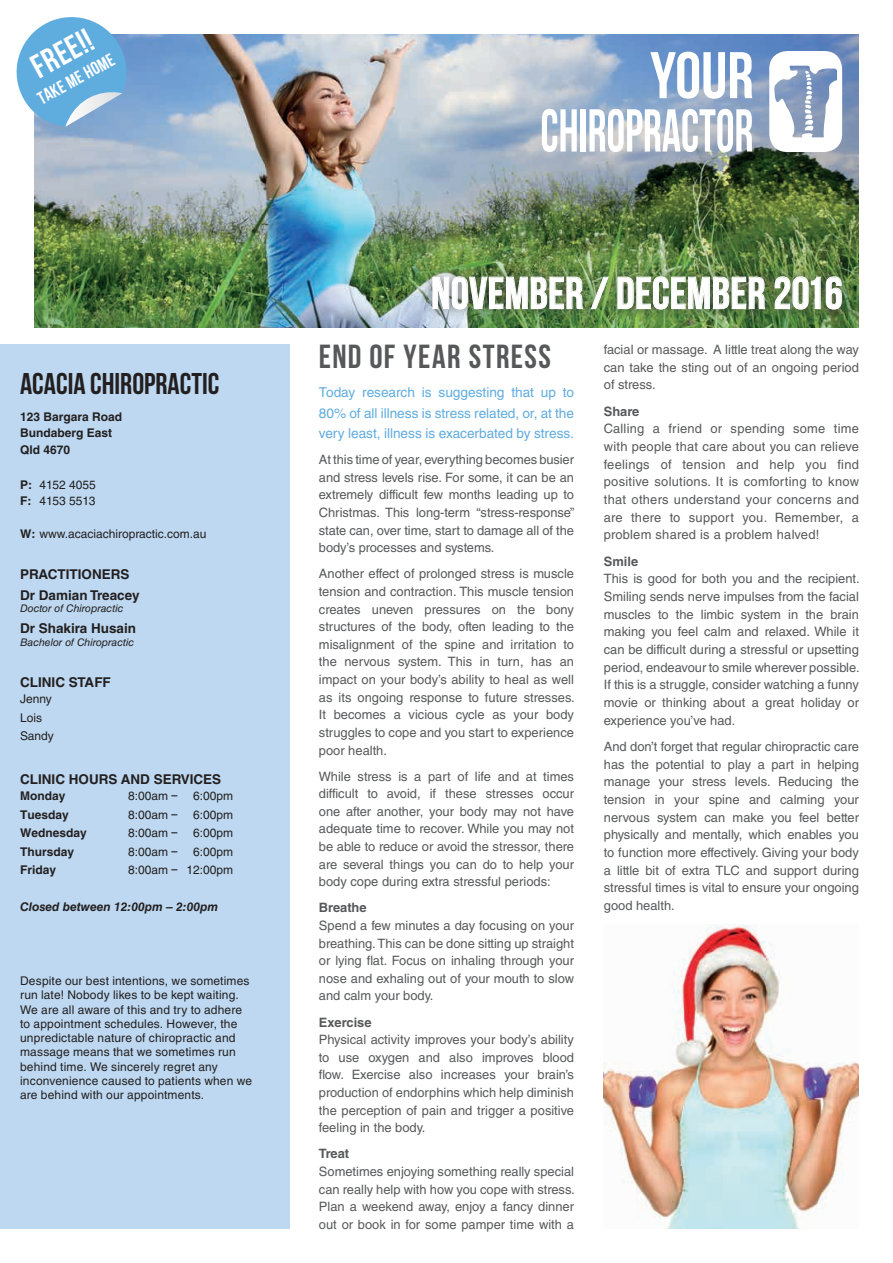
<style>
.page{position:relative;width:893px;height:1263px;background:#fff}
.page>*{position:absolute;margin:0;border:0;box-sizing:border-box;transform-origin:0 0}
.t1{font:45px "Bebas Neue";letter-spacing:.01em;color:#fff}
.t2{font:33.3px "Bebas Neue";letter-spacing:.045em;color:#57585a}
.t3{font:33.3px "Bebas Neue";color:#fff}
.t4{font:30px "Bebas Neue";color:#231f20}
.t5{font:18px "Bebas Neue";color:#fff}
.t6{font:13.65px/20.5px "Helvetica LT Std";letter-spacing:-.005em;color:#5facdf;text-align:justify}
.t7{font:700 13.5px/20.7px "Helvetica LT Std";color:#231f20}
.t8{font:12.9px/17.5px "Helvetica LT Std";color:#57585a;text-align:justify}
.t9{font:700 12.9px "Helvetica LT Std";color:#57585a}
.t10{font:12px/14.2px "Helvetica LT Std";letter-spacing:.01em;color:#231f20}
.t11{font:700 12px/16.4px "Helvetica LT Std";color:#231f20}
.t12{font:italic 700 12px "Helvetica LT Std";color:#231f20}
.t13{font:italic 10.5px "Helvetica LT Std";color:#231f20}
.s1{font-weight:700}
.s2{font-family:"Bebas Neue"}
</style>
<div class="page">
<div style="left:0;top:344px;width:289px;height:885px;background:#bdd8f0"></div>
<img style="left:34px;top:34px;width:825px;height:293px">
<svg style="left:16px;top:17px;width:115px;height:110px"></svg>
<img style="left:604px;top:925px;width:255px;height:304px">
<svg style="left:769px;top:51px;width:73px;height:101px"></svg>
<svg style="left:650px;top:52px;width:102px;height:47px"></svg>
<svg style="left:542px;top:109px;width:35px;height:43px"></svg>
<div style="left:581px;top:109px;width:5px;height:43px;background:#fff"></div>
<svg style="left:589px;top:109px;width:163px;height:43px"></svg>
<div style="left:421px;top:265px;width:432px;height:56px;background:#3e3e3f;opacity:.75"></div>
<svg style="left:433px;top:276px;width:150px;height:33px;background:#86957e"></svg>
<svg style="left:591px;top:277px;width:18px;height:32px"></svg>
<svg style="left:618px;top:276px;width:147px;height:33px;background:#7c906f"></svg>
<svg style="left:775px;top:276px;width:45px;height:33px"></svg>
<svg style="left:826px;top:276px;width:16px;height:33px"></svg>
<h2 class="t3" style="left:25px;top:53px;width:66px;rotate:-29deg">FREE!!</h2>
<h3 class="t5" style="left:34px;top:91px;width:86px;rotate:-29deg">TAKE ME HOME</h3>
<h3 class="t4" style="left:20px;top:367px;width:201px">ACACIA CHIROPRACTIC</h3>
<p class="t11" style="left:20px;top:408px;width:104px">123 Bargara Road<br>Bundaberg East<br>Qld 4670</p>
<p class="t10" style="left:20px;top:476px;width:77px;line-height:16.4px"><span class="s1">P:</span> 4152 4055<br><span class="s1">F:</span> 4153 5513</p>
<p class="t10" style="left:20px;top:526px;width:188px"><span class="s1">W:</span> www.acaciachiropractic.com.au</p>
<p class="t7" style="left:20px;top:564px;width:121px">PRACTITIONERS<br>Dr Damian Treacey</p>
<p class="t13" style="left:20px;top:603px;width:105px">Doctor of Chiropractic</p>
<p class="t7" style="left:20px;top:618px;width:118px">Dr Shakira Husain</p>
<p class="t13" style="left:20px;top:636px;width:116px">Bachelor of Chiropractic</p>
<p class="t7" style="left:20px;top:672px;width:92px">CLINIC STAFF</p>
<p class="t10" style="left:20px;top:690px;width:35px;line-height:18.5px">Jenny<br>Lois<br>Sandy</p>
<p class="t7" style="left:20px;top:768px;width:203px">CLINIC HOURS AND SERVICES</p>
<p class="t11" style="left:20px;top:788px;width:47px">Monday</p>
<p class="t10" style="left:128px;top:789px;width:51px">8:00am <span class="s2">–</span></p>
<p class="t10" style="left:193px;top:789px;width:42px">6:00pm</p>
<p class="t11" style="left:20px;top:806px;width:50px">Tuesday</p>
<p class="t10" style="left:128px;top:807px;width:51px">8:00am <span class="s2">–</span></p>
<p class="t10" style="left:193px;top:807px;width:42px">6:00pm</p>
<p class="t11" style="left:20px;top:825px;width:68px">Wednesday</p>
<p class="t10" style="left:128px;top:826px;width:51px">8:00am <span class="s2">–</span></p>
<p class="t10" style="left:193px;top:826px;width:42px">6:00pm</p>
<p class="t11" style="left:20px;top:843px;width:56px">Thursday</p>
<p class="t10" style="left:128px;top:844px;width:51px">8:00am <span class="s2">–</span></p>
<p class="t10" style="left:193px;top:844px;width:42px">6:00pm</p>
<p class="t11" style="left:20px;top:862px;width:38px">Friday</p>
<p class="t10" style="left:128px;top:863px;width:106px">8:00am <span class="s2">–</span> 12:00pm</p>
<p class="t12" style="left:20px;top:900px;width:200px">Closed between 12:00pm – 2:00pm</p>
<p class="t10" style="left:20px;top:974px;width:234px">Despite our best intentions, we sometimes run late! Nobody likes to be kept waiting.<br>We are all aware of this and try to adhere to appointment schedules. However, the unpredictable nature of chiropractic and massage means that we sometimes run behind time. We sincerely regret any inconvenience caused to patients when we are behind with our appointments.</p>
<h1 class="t1" style="left:431px;top:268px;width:413px">NOVEMBER / DECEMBER 2016</h1>
<h2 class="t2" style="left:319px;top:338px;width:234px">END OF YEAR STRESS</h2>
<p class="t6" style="left:319px;top:382px;width:257px">Today research is suggesting that up to 80% of all illness is stress related, or, at the very least, illness is exacerbated by stress.</p>
<p class="t8" style="left:319px;top:451px;width:257px">At this time of year, everything becomes busier and stress levels rise. For some, it can be an extremely difficult few months leading up to Christmas. This long-term “stress-response” state can, over time, start to damage all of the body’s processes and systems.</p>
<p class="t8" style="left:319px;top:565px;width:257px">Another effect of prolonged stress is muscle tension and contraction. This muscle tension creates uneven pressures on the bony structures of the body, often leading to the misalignment of the spine and irritation to the nervous system. This in turn, has an impact on your body’s ability to heal as well as its ongoing response to future stresses.<br>It becomes a vicious cycle as your body struggles to cope and you start to experience poor health.</p>
<p class="t8" style="left:319px;top:767px;width:257px">While stress is a part of life and at times difficult to avoid, if these stresses occur one after another, your body may not have adequate time to recover. While you may not be able to reduce or avoid the stressor, there are several things you can do to help your body cope during extra stressful periods:</p>
<p class="t9" style="left:319px;top:900px;width:49px">Breathe</p>
<p class="t8" style="left:319px;top:917px;width:257px">Spend a few minutes a day focusing on your breathing. This can be done sitting up straight or lying flat. Focus on inhaling through your nose and exhaling out of your mouth to slow and calm your body.</p>
<p class="t9" style="left:319px;top:1014px;width:54px">Exercise</p>
<p class="t8" style="left:319px;top:1031px;width:257px">Physical activity improves your body’s ability to use oxygen and also improves blood flow. Exercise also increases your brain’s production of endorphins which help diminish the perception of pain and trigger a positive feeling in the body.</p>
<p class="t9" style="left:319px;top:1146px;width:32px">Treat</p>
<p class="t8" style="left:319px;top:1162px;width:257px">Sometimes enjoying something really special can really help with how you cope with stress.<br>Plan a weekend away, enjoy a fancy dinner out or book in for some pamper time with a</p>
<p class="t8" style="left:604px;top:340px;width:257px">facial or massage. A little treat along the way can take the sting out of an ongoing period of stress.</p>
<p class="t9" style="left:604px;top:403px;width:37px">Share</p>
<p class="t8" style="left:604px;top:420px;width:257px">Calling a friend or spending some time with people that care about you can relieve feelings of tension and help you find positive solutions. It is comforting to know that others understand your concerns and are there to support you. Remember, a problem shared is a problem halved!</p>
<p class="t9" style="left:604px;top:553px;width:36px">Smile</p>
<p class="t8" style="left:604px;top:570px;width:257px">This is good for both you and the recipient.<br>Smiling sends nerve impulses from the facial muscles to the limbic system in the brain making you feel calm and relaxed. While it can be difficult during a stressful or upsetting period, endeavour to smile wherever possible.<br>If this is a struggle, consider watching a funny movie or thinking about a great holiday or experience you’ve had.</p>
<p class="t8" style="left:604px;top:737px;width:257px">And don’t forget that regular chiropractic care has the potential to play a part in helping manage your stress levels. Reducing the tension in your spine and calming your nervous system can make you feel better physically and mentally, which enables you to function more effectively. Giving your body a little bit of extra TLC and support during stressful times is vital to ensure your ongoing good health.</p>
</div>
